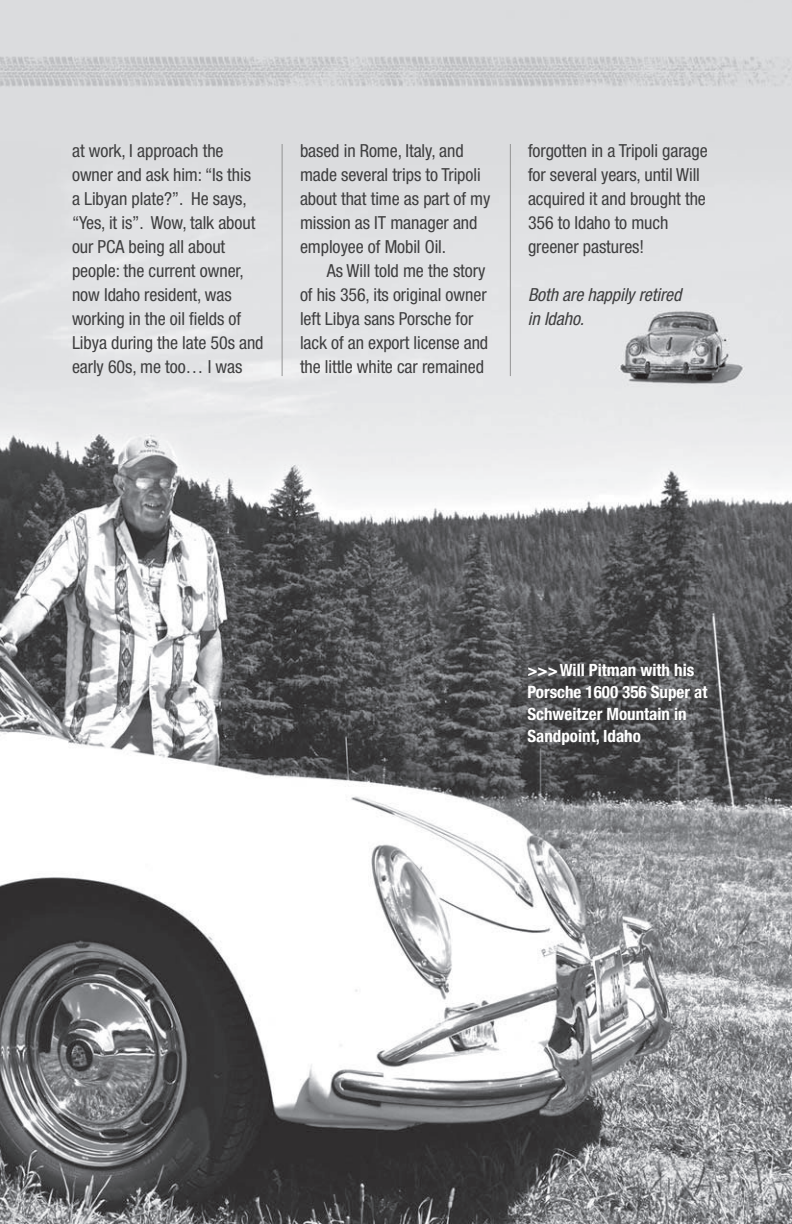
<style>
.page{position:relative;width:792px;height:1224px;background:#fff}
.page>*{position:absolute;margin:0;border:0;box-sizing:border-box;transform-origin:0 0}
.t1{font:condensed 18px/24px "Helvetica Neue";letter-spacing:-.005em;color:#3f3f40}
.t2{font:italic condensed 18px/24px "Helvetica Neue";color:#3f3f40}
.t3{font:700 condensed 17px/22px "Helvetica Neue";color:#fff}
</style>
<div class="page">
<img style="left:0;top:0;width:792px;height:1224px">
<hr style="left:282px;top:144px;width:1px;height:232px;background:#939393">
<hr style="left:510px;top:144px;width:1px;height:232px;background:#939393">
<p class="t1" style="left:72px;top:138px;width:193px">at work, I approach the owner and ask him: “Is this<br>a Libyan plate?”. He says, “Yes, it is”. Wow, talk about our PCA being all about people: the current owner, now Idaho resident, was working in the oil fields of<br>Libya during the late 50s and early 60s, me too… I was</p>
<p class="t1" style="left:300px;top:138px;width:192px">based in Rome, Italy, and made several trips to Tripoli about that time as part of my mission as IT manager and employee of Mobil Oil.</p>
<p class="t1" style="left:300px;top:258px;width:190px;text-indent:27px">As Will told me the story of his 356, its original owner left Libya sans Porsche for lack of an export license and the little white car remained</p>
<p class="t1" style="left:528px;top:138px;width:181px">forgotten in a Tripoli garage for several years, until Will acquired it and brought the<br>356 to Idaho to much greener pastures!</p>
<p class="t2" style="left:528px;top:282px;width:159px">Botharehappilyretired inIdaho.</p>
<p class="t3" style="left:527px;top:659px;width:182px">&gt;&gt;&gt;Will Pitman with his<br>Porsche 1600 356 Super at<br>Schweitzer Mountain in<br>Sandpoint, Idaho</p>
</div>
